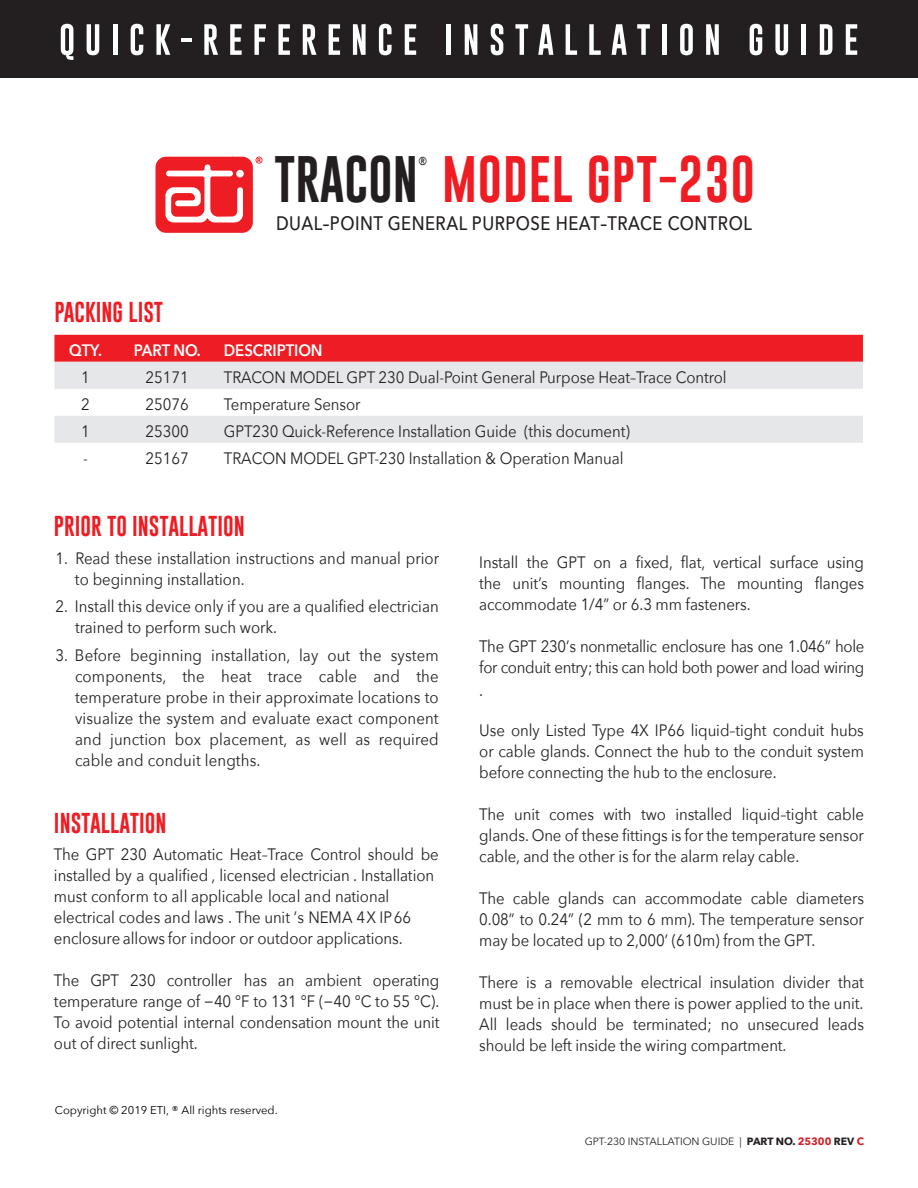
<style>
.page{position:relative;width:918px;height:1188px;background:#fff}
.page>*{position:absolute;margin:0;border:0;box-sizing:border-box;transform-origin:0 0}
.t1{font:48px "Gobold";letter-spacing:.02em;color:#ee1d23}
.t2{font:21px "Gobold";color:#ee1d23}
.t3{font:500 19.5px "Avenir Next";letter-spacing:.03em;color:#231f20;scale:.85 1}
.t4{font:18.3px "Avenir Next";color:#231f20;scale:.91 1}
.t5{font:16.5px/21px "Avenir Next";letter-spacing:-.005em;color:#231f20;text-align:justify;scale:.91 1}
.t6{font:600 16.5px "Avenir Next";letter-spacing:-.005em;color:#fff;scale:.91 1}
.t7{font:11.25px "Avenir Next";color:#000}
.t8{font:10.5px "Avenir Next";letter-spacing:-.005em;color:#231f20}
.s1{color:#231f20}
.s2{font-weight:700}
.s3{font-weight:700;color:#d1232a}
</style>
<div class="page">
<div style="left:0;top:0;width:918px;height:78px;background:#231f20"></div>
<svg style="left:61px;top:24px;width:12px;height:36px"></svg>
<svg style="left:87px;top:24px;width:12px;height:31px"></svg>
<hr style="left:113px;top:24px;width:4px;height:31px;background:#fff">
<svg style="left:131px;top:24px;width:12px;height:31px"></svg>
<svg style="left:156px;top:24px;width:14px;height:31px"></svg>
<hr style="left:181px;top:38px;width:11px;height:4px;background:#fff">
<svg style="left:204px;top:24px;width:14px;height:31px"></svg>
<svg style="left:230px;top:24px;width:12px;height:31px"></svg>
<svg style="left:255px;top:24px;width:11px;height:31px"></svg>
<svg style="left:278px;top:24px;width:12px;height:31px"></svg>
<svg style="left:303px;top:24px;width:14px;height:31px"></svg>
<svg style="left:329px;top:24px;width:11px;height:31px"></svg>
<svg style="left:353px;top:24px;width:13px;height:31px"></svg>
<svg style="left:379px;top:24px;width:13px;height:31px"></svg>
<svg style="left:405px;top:24px;width:11px;height:31px"></svg>
<hr style="left:447px;top:24px;width:4px;height:31px;background:#fff">
<svg style="left:465px;top:24px;width:12px;height:31px"></svg>
<svg style="left:491px;top:24px;width:12px;height:31px"></svg>
<svg style="left:515px;top:24px;width:13px;height:31px"></svg>
<svg style="left:538px;top:24px;width:15px;height:31px"></svg>
<svg style="left:566px;top:24px;width:11px;height:31px"></svg>
<svg style="left:589px;top:24px;width:12px;height:31px"></svg>
<svg style="left:612px;top:24px;width:15px;height:31px"></svg>
<svg style="left:637px;top:24px;width:13px;height:31px"></svg>
<div style="left:662px;top:24px;width:5px;height:31px;background:#fff"></div>
<svg style="left:680px;top:24px;width:13px;height:31px"></svg>
<svg style="left:706px;top:24px;width:13px;height:31px"></svg>
<svg style="left:750px;top:24px;width:12px;height:31px"></svg>
<svg style="left:775px;top:24px;width:13px;height:31px"></svg>
<hr style="left:802px;top:24px;width:4px;height:31px;background:#fff">
<svg style="left:820px;top:24px;width:12px;height:31px"></svg>
<svg style="left:846px;top:24px;width:11px;height:31px"></svg>
<div style="left:54px;top:335px;width:809px;height:27px;background:#ee1d23"></div>
<svg style="left:54px;top:362px;width:809px;height:81px;fill:#e6e7e9"></svg>
<div style="left:156px;top:157px;width:97px;height:76px;background:#ee1d23;border-radius:11px"></div>
<svg style="left:256px;top:157px;width:7px;height:7px"></svg>
<svg style="left:165px;top:164px;width:79px;height:58px"></svg>
<h1 class="t1" style="left:274px;top:148px;width:482px"><span class="s1">TRACON</span> MODEL GPT-230</h1>
<p class="t4" style="left:418px;top:149px;width:12px">®</p>
<p class="t3" style="left:276px;top:207px;width:561px">DUAL–POINT GENERAL PURPOSE HEAT–TRACE CONTROL</p>
<p class="t2" style="left:54px;top:299px;width:110px">PACKING LIST</p>
<p class="t6" style="left:69px;top:336px;width:38px">QTY.</p>
<p class="t6" style="left:134px;top:336px;width:75px">PART NO.</p>
<p class="t6" style="left:224px;top:336px;width:110px">DESCRIPTION</p>
<p class="t5" style="left:81px;top:366px;width:11px">1</p>
<p class="t5" style="left:146px;top:366px;width:49px">25171</p>
<p class="t5" style="left:224px;top:366px;width:554px">TRACON MODEL GPT 230 Dual-Point General Purpose Heat–Trace Control</p>
<p class="t5" style="left:81px;top:393px;width:11px">2</p>
<p class="t5" style="left:146px;top:393px;width:49px">25076</p>
<p class="t5" style="left:224px;top:393px;width:152px">Temperature Sensor</p>
<p class="t5" style="left:81px;top:420px;width:11px">1</p>
<p class="t5" style="left:146px;top:420px;width:49px">25300</p>
<p class="t5" style="left:224px;top:420px;width:448px">GPT230 Quick-Reference Installation Guide (this document)</p>
<p class="t5" style="left:83px;top:447px;width:7px">-</p>
<p class="t5" style="left:146px;top:447px;width:49px">25167</p>
<p class="t5" style="left:224px;top:447px;width:441px">TRACON MODEL GPT-230 Installation &amp; Operation Manual</p>
<p class="t2" style="left:54px;top:512px;width:192px">PRIOR TO INSTALLATION</p>
<p class="t5" style="left:75px;top:547px;width:402px;text-indent:-20px">1. Read these installation instructions and manual prior to beginning installation.</p>
<p class="t5" style="left:75px;top:595px;width:401px;text-indent:-20px">2. Install this device only if you are a qualified electrician trained to perform such work.</p>
<p class="t5" style="left:75px;top:644px;width:401px;text-indent:-20px">3. Before beginning installation, lay out the system components, the heat trace cable and the temperature probe in their approximate locations to visualize the system and evaluate exact component and junction box placement, as well as required cable and conduit lengths.</p>
<p class="t2" style="left:54px;top:810px;width:114px">INSTALLATION</p>
<p class="t5" style="left:54px;top:843px;width:424px;text-align:left">The GPT 230 Automatic Heat–Trace Control should be installed by a qualified , licensed electrician . Installation must conform to all applicable local and national electrical codes and laws . The unit ’s NEMA 4X IP66 enclosure allows for indoor or outdoor applications.</p>
<p class="t5" style="left:54px;top:969px;width:425px">The GPT 230 controller has an ambient operating temperature range of −40 °F to 131 °F (−40 °C to 55 °C).<br>To avoid potential internal condensation mount the unit out of direct sunlight.</p>
<p class="t7" style="left:55px;top:1102px;width:224px">Copyright © 2019 ETI, ® All rights reserved.</p>
<p class="t5" style="left:479px;top:551px;width:424px">Install the GPT on a fixed, flat, vertical surface using the unit’s mounting flanges. The mounting flanges accommodate 1/4” or 6.3 mm fasteners.</p>
<p class="t5" style="left:479px;top:635px;width:425px">The GPT 230’s nonmetallic enclosure has one 1.046” hole for conduit entry; this can hold both power and load wiring</p>
<p class="t5" style="left:479px;top:679px;width:6px">.</p>
<p class="t5" style="left:479px;top:719px;width:424px">Use only Listed Type 4X IP66 liquid–tight conduit hubs or cable glands. Connect the hub to the conduit system before connecting the hub to the enclosure.</p>
<p class="t5" style="left:479px;top:803px;width:424px">The unit comes with two installed liquid–tight cable glands. One of these fittings is for the temperature sensor cable, and the other is for the alarm relay cable.</p>
<p class="t5" style="left:479px;top:887px;width:424px">The cable glands can accommodate cable diameters 0.08” to 0.24” (2 mm to 6 mm). The temperature sensor may be located up to 2,000’ (610m) from the GPT.</p>
<p class="t5" style="left:479px;top:971px;width:424px">There is a removable electrical insulation divider that must be in place when there is power applied to the unit.<br>All leads should be terminated; no unsecured leads should be left inside the wiring compartment.</p>
<p class="t8" style="left:585px;top:1132px;width:281px">GPT-230 INSTALLATION GUIDE | <span class="s2">PART NO.</span> <span class="s3">25300</span> <span class="s2">REV</span> <span class="s3">C</span></p>
</div>
